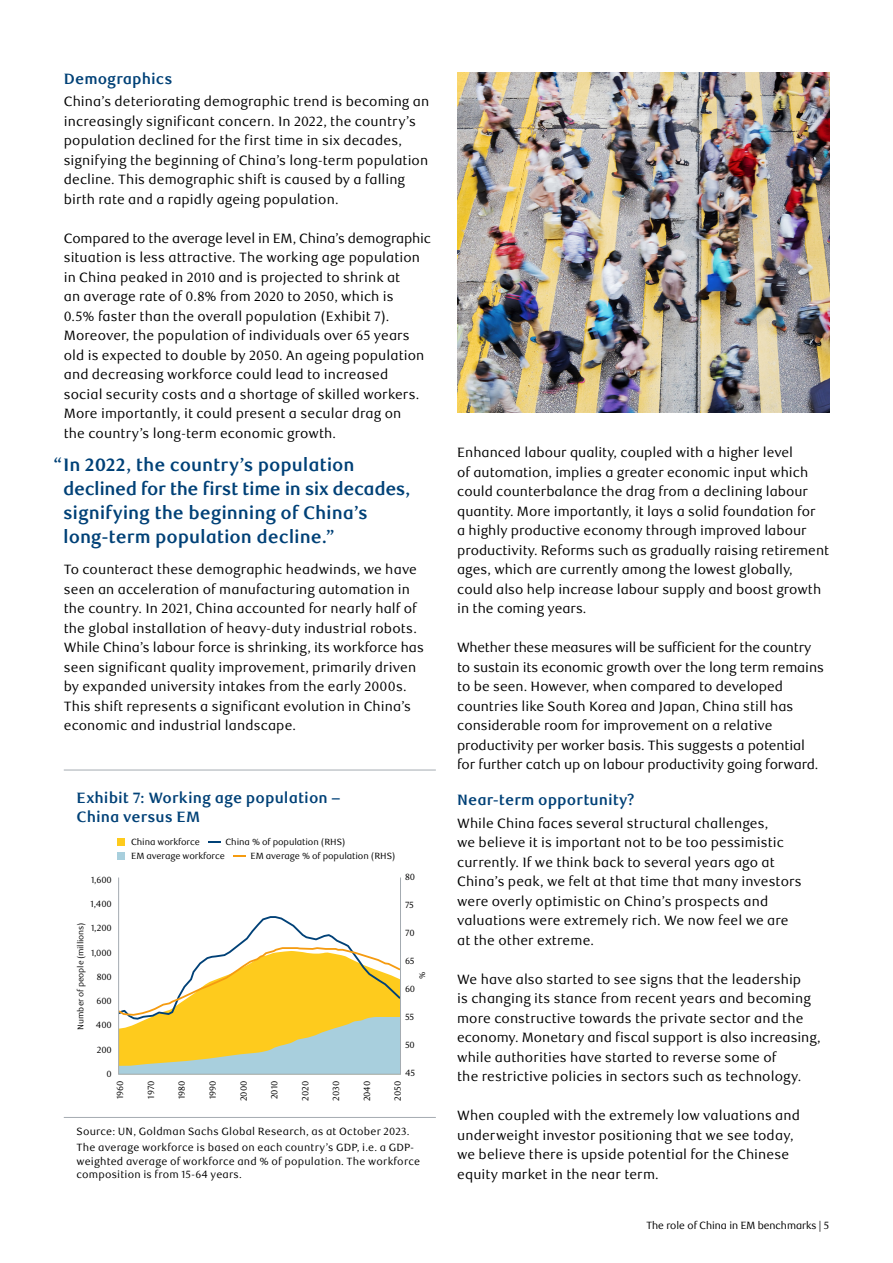
<style>
.page{position:relative;width:893px;height:1263px;background:#fff}
.page>*{position:absolute;margin:0;border:0;box-sizing:border-box;transform-origin:0 0}
.Factsheet__Call-out{font:700 18px/24px "RBC Text";letter-spacing:-.005em;color:#004177}
.Chart_Table_Title_wi{font:700 15px/19.5px "RBC Text";letter-spacing:.005em;color:#004177}
.Factsheet__Body_Copy{font:700 15px "RBC Text";letter-spacing:.005em;color:#004177}
.Factsheet__Body_Copy-2{font:13.5px/19.5px "RBC Text";letter-spacing:.01em;color:#000}
.Brochure_Body_Copy{font:13.5px/19.5px "RBC Text";color:#000}
.Chart_Table_footnote{font:10.5px/16.5px "RBC Text";letter-spacing:.02em;color:#000}
.t1{font:10.5px "RBC Display";color:#000}
.Factsheet__Body_Copy-3{font:9px "RBC Text";letter-spacing:-.01em;color:#000}
._05_Body_copy{font:9px "RBC Text";letter-spacing:-.01em;color:#000}
.Brochure_Body_Copy-2{font:8.25px "RBC Text";letter-spacing:-.005em;color:#000}
</style>
<div class="page">
<img style="left:457px;top:72px;width:372px;height:340px">
<hr style="left:64px;top:1117px;width:372px;height:1px;background:#a4abb1">
<hr style="left:64px;top:770px;width:372px;height:1px;background:#a4abb1">
<div style="left:117px;top:838px;width:8px;height:7px;background:#fecb1d"></div>
<svg style="left:208px;top:841px;width:13px;height:1px"></svg>
<div style="left:117px;top:852px;width:8px;height:8px;background:#a8cfdd"></div>
<svg style="left:233px;top:855px;width:13px;height:2px"></svg>
<svg style="left:119px;top:915px;width:281px;height:159px"></svg>
<hr style="left:400px;top:877px;width:1px;height:197px;background:#a4abb1">
<hr style="left:118px;top:1074px;width:283px;height:1px;background:#a4abb1">
<hr style="left:118px;top:877px;width:1px;height:197px;background:#a4abb1">
<p class="Factsheet__Body_Copy" style="left:64px;top:70px;width:110px">Demographics</p>
<p class="Factsheet__Body_Copy-2" style="left:64px;top:92px;width:367px">China’s deteriorating demographic trend is becoming an increasingly significant concern. In 2022, the country’s population declined for the first time in six decades, signifying the beginning of China’s long-term population decline. This demographic shift is caused by a falling birth rate and a rapidly ageing population.</p>
<p class="Factsheet__Body_Copy-2" style="left:64px;top:229px;width:369px">Compared to the average level in EM, China’s demographic situation is less attractive. The working age population in China peaked in 2010 and is projected to shrink at<br>an average rate of 0.8% from 2020 to 2050, which is<br>0.5% faster than the overall population (Exhibit 7).<br>Moreover, the population of individuals over 65 years old is expected to double by 2050. An ageing population and decreasing workforce could lead to increased<br>social security costs and a shortage of skilled workers.<br>More importantly, it could present a secular drag on<br>the country’s long-term economic growth.</p>
<p class="Factsheet__Call-out" style="left:63px;top:453px;width:349px;text-indent:-10px">“In 2022, the country’s population declined for the first time in six decades, signifying the beginning of China’s long-term population decline.”</p>
<p class="Factsheet__Body_Copy-2" style="left:64px;top:560px;width:362px">To counteract these demographic headwinds, we have seen an acceleration of manufacturing automation in the country. In 2021, China accounted for nearly half of the global installation of heavy-duty industrial robots.<br>While China’s labour force is shrinking, its workforce has seen significant quality improvement, primarily driven by expanded university intakes from the early 2000s.<br>This shift represents a significant evolution in China’s economic and industrial landscape.</p>
<p class="Chart_Table_Title_wi" style="left:77px;top:788px;width:265px">Exhibit 7: Working age population –<br>China versus EM</p>
<p class="_05_Body_copy" style="left:131px;top:836px;width:70px">China workforce</p>
<p class="_05_Body_copy" style="left:225px;top:836px;width:122px">China % of population (RHS)</p>
<p class="_05_Body_copy" style="left:131px;top:850px;width:95px">EM average workforce</p>
<p class="_05_Body_copy" style="left:250px;top:850px;width:147px">EM average % of population (RHS)</p>
<p class="Factsheet__Body_Copy-3" style="left:91px;top:874px;width:22px">1,600</p>
<p class="Factsheet__Body_Copy-3" style="left:91px;top:899px;width:23px">1,400</p>
<p class="Factsheet__Body_Copy-3" style="left:91px;top:923px;width:22px">1,200</p>
<p class="Factsheet__Body_Copy-3" style="left:91px;top:947px;width:22px">1,000</p>
<p class="Factsheet__Body_Copy-3" style="left:97px;top:971px;width:17px">800</p>
<p class="Factsheet__Body_Copy-3" style="left:97px;top:996px;width:17px">600</p>
<p class="Factsheet__Body_Copy-3" style="left:96px;top:1020px;width:18px">400</p>
<p class="Factsheet__Body_Copy-3" style="left:97px;top:1044px;width:17px">200</p>
<p class="Factsheet__Body_Copy-3" style="left:107px;top:1069px;width:7px">0</p>
<p class="Brochure_Body_Copy-2" style="left:76px;top:1029px;width:108px;rotate:-90deg">Number of people (millions)</p>
<p class="Factsheet__Body_Copy-3" style="left:405px;top:872px;width:11px">80</p>
<p class="Factsheet__Body_Copy-3" style="left:405px;top:900px;width:11px">75</p>
<p class="Factsheet__Body_Copy-3" style="left:405px;top:928px;width:11px">70</p>
<p class="Factsheet__Body_Copy-3" style="left:405px;top:956px;width:11px">65</p>
<p class="Factsheet__Body_Copy-3" style="left:405px;top:984px;width:12px">60</p>
<p class="Factsheet__Body_Copy-3" style="left:405px;top:1012px;width:11px">55</p>
<p class="Factsheet__Body_Copy-3" style="left:405px;top:1040px;width:11px">50</p>
<p class="Factsheet__Body_Copy-3" style="left:405px;top:1068px;width:12px">45</p>
<p class="Brochure_Body_Copy-2" style="left:417px;top:979px;width:9px;rotate:-90deg">%</p>
<p class="Factsheet__Body_Copy-3" style="left:115px;top:1099px;width:20px;rotate:-90deg">1960</p>
<p class="Factsheet__Body_Copy-3" style="left:146px;top:1099px;width:19px;rotate:-90deg">1970</p>
<p class="Factsheet__Body_Copy-3" style="left:177px;top:1099px;width:20px;rotate:-90deg">1980</p>
<p class="Factsheet__Body_Copy-3" style="left:207px;top:1099px;width:20px;rotate:-90deg">1990</p>
<p class="Factsheet__Body_Copy-3" style="left:238px;top:1101px;width:22px;rotate:-90deg">2000</p>
<p class="Factsheet__Body_Copy-3" style="left:269px;top:1099px;width:20px;rotate:-90deg">2010</p>
<p class="Factsheet__Body_Copy-3" style="left:300px;top:1100px;width:21px;rotate:-90deg">2020</p>
<p class="Factsheet__Body_Copy-3" style="left:331px;top:1101px;width:21px;rotate:-90deg">2030</p>
<p class="Factsheet__Body_Copy-3" style="left:362px;top:1101px;width:22px;rotate:-90deg">2040</p>
<p class="Factsheet__Body_Copy-3" style="left:393px;top:1100px;width:21px;rotate:-90deg">2050</p>
<p class="Chart_Table_footnote" style="left:77px;top:1123px;width:339px">Source: UN, Goldman Sachs Global Research, as at October 2023.<br>The average workforce is based on each country’s GDP, i.e. a GDP-</p>
<p class="Chart_Table_footnote" style="left:77px;top:1155px;width:345px;line-height:13.5px">weighted average of workforce and % of population. The workforce composition is from 15-64 years.</p>
<p class="Brochure_Body_Copy" style="left:457px;top:443px;width:374px">Enhanced labour quality, coupled with a higher level<br>of automation, implies a greater economic input which could counterbalance the drag from a declining labour quantity. More importantly, it lays a solid foundation for<br>a highly productive economy through improved labour productivity. Reforms such as gradually raising retirement ages, which are currently among the lowest globally, could also help increase labour supply and boost growth in the coming years.</p>
<p class="Brochure_Body_Copy" style="left:457px;top:638px;width:368px">Whether these measures will be sufficient for the country to sustain its economic growth over the long term remains to be seen. However, when compared to developed countries like South Korea and Japan, China still has considerable room for improvement on a relative productivity per worker basis. This suggests a potential for further catch up on labour productivity going forward.</p>
<p class="Factsheet__Body_Copy" style="left:457px;top:791px;width:179px">Near-term opportunity?</p>
<p class="Factsheet__Body_Copy-2" style="left:457px;top:814px;width:346px">While China faces several structural challenges,<br>we believe it is important not to be too pessimistic currently. If we think back to several years ago at China’s peak, we felt at that time that many investors were overly optimistic on China’s prospects and valuations were extremely rich. We now feel we are at the other extreme.</p>
<p class="Factsheet__Body_Copy-2" style="left:457px;top:970px;width:365px">We have also started to see signs that the leadership<br>is changing its stance from recent years and becoming more constructive towards the private sector and the economy. Monetary and fiscal support is also increasing, while authorities have started to reverse some of<br>the restrictive policies in sectors such as technology.</p>
<p class="Factsheet__Body_Copy-2" style="left:457px;top:1106px;width:344px">When coupled with the extremely low valuations and underweight investor positioning that we see today, we believe there is upside potential for the Chinese equity market in the near term.</p>
<p class="t1" style="left:646px;top:1219px;width:184px">The role of China in EM benchmarks | 5</p>
</div>
